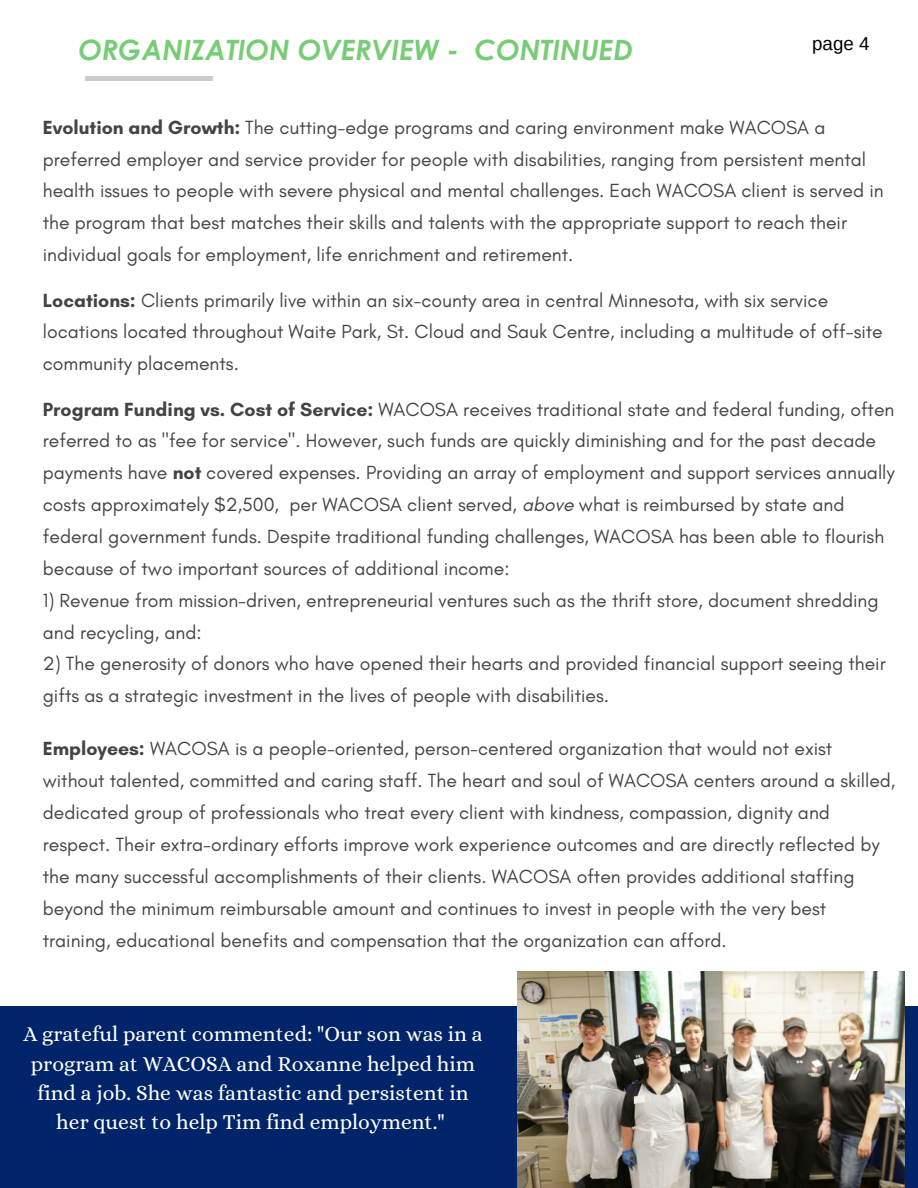
<style>
.page{position:relative;width:918px;height:1188px;background:#fff}
.page>*{position:absolute;margin:0;border:0;box-sizing:border-box;transform-origin:0 0}
.t1{font:italic 700 28.05px "Century Gothic";color:#78cc76}
.t2{font:21.45px/29.2px "Alice";color:#fffff4;text-align:center}
.t3{font:19.35px/31.8px "Glacial Indifference";color:#444440}
.t4{font:18.75px "Arimo";color:#000}
.s1{font-weight:700}
.s2{font-style:italic}
</style>
<div class="page">
<div style="left:85px;top:76px;width:127px;height:5px;background:#ccc"></div>
<div style="left:0;top:1007px;width:918px;height:181px;background:#002469"></div>
<img style="left:517px;top:971px;width:387px;height:217px">
<h1 class="t1" style="left:78px;top:28px;width:556px">ORGANIZATION OVERVIEW - CONTINUED</h1>
<p class="t4" style="left:812px;top:31px;width:59px">page 4</p>
<p class="t3" style="left:43px;top:112px;width:842px"><span class="s1">Evolution and Growth:</span> The cutting-edge programs and caring environment make WACOSA a preferred employer and service provider for people with disabilities, ranging from persistent mental health issues to people with severe physical and mental challenges. Each WACOSA client is served in the program that best matches their skills and talents with the appropriate support to reach their individual goals for employment, life enrichment and retirement.</p>
<p class="t3" style="left:43px;top:284px;width:842px"><span class="s1">Locations:</span> Clients primarily live within an six-county area in central Minnesota, with six service locations located throughout Waite Park, St. Cloud and Sauk Centre, including a multitude of off-site community placements.</p>
<p class="t3" style="left:43px;top:394px;width:853px"><span class="s1">Program Funding vs. Cost of Service:</span> WACOSA receives traditional state and federal funding, often referred to as "fee for service". However, such funds are quickly diminishing and for the past decade payments have <span class="s1">not</span> covered expenses. Providing an array of employment and support services annually costs approximately $2,500, per WACOSA client served, <span class="s2">above</span> what is reimbursed by state and federal government funds. Despite traditional funding challenges, WACOSA has been able to flourish because of two important sources of additional income:</p>
<p class="t3" style="left:43px;top:585px;width:837px">1) Revenue from mission-driven, entrepreneurial ventures such as the thrift store, document shredding and recycling, and:</p>
<p class="t3" style="left:43px;top:648px;width:844px">2) The generosity of donors who have opened their hearts and provided financial support seeing their gifts as a strategic investment in the lives of people with disabilities.</p>
<p class="t3" style="left:43px;top:733px;width:854px"><span class="s1">Employees:</span> WACOSA is a people-oriented, person-centered organization that would not exist without talented, committed and caring staff. The heart and soul of WACOSA centers around a skilled, dedicated group of professionals who treat every client with kindness, compassion, dignity and respect. Their extra-ordinary efforts improve work experience outcomes and are directly reflected by the many successful accomplishments of their clients. WACOSA often provides additional staffing beyond the minimum reimbursable amount and continues to invest in people with the very best training, educational benefits and compensation that the organization can afford.</p>
<p class="t2" style="left:23px;top:1021px;width:461px">A grateful parent commented: "Our son was in a program at WACOSA and Roxanne helped him find a job. She was fantastic and persistent in her quest to help Tim find employment."</p>
</div>
